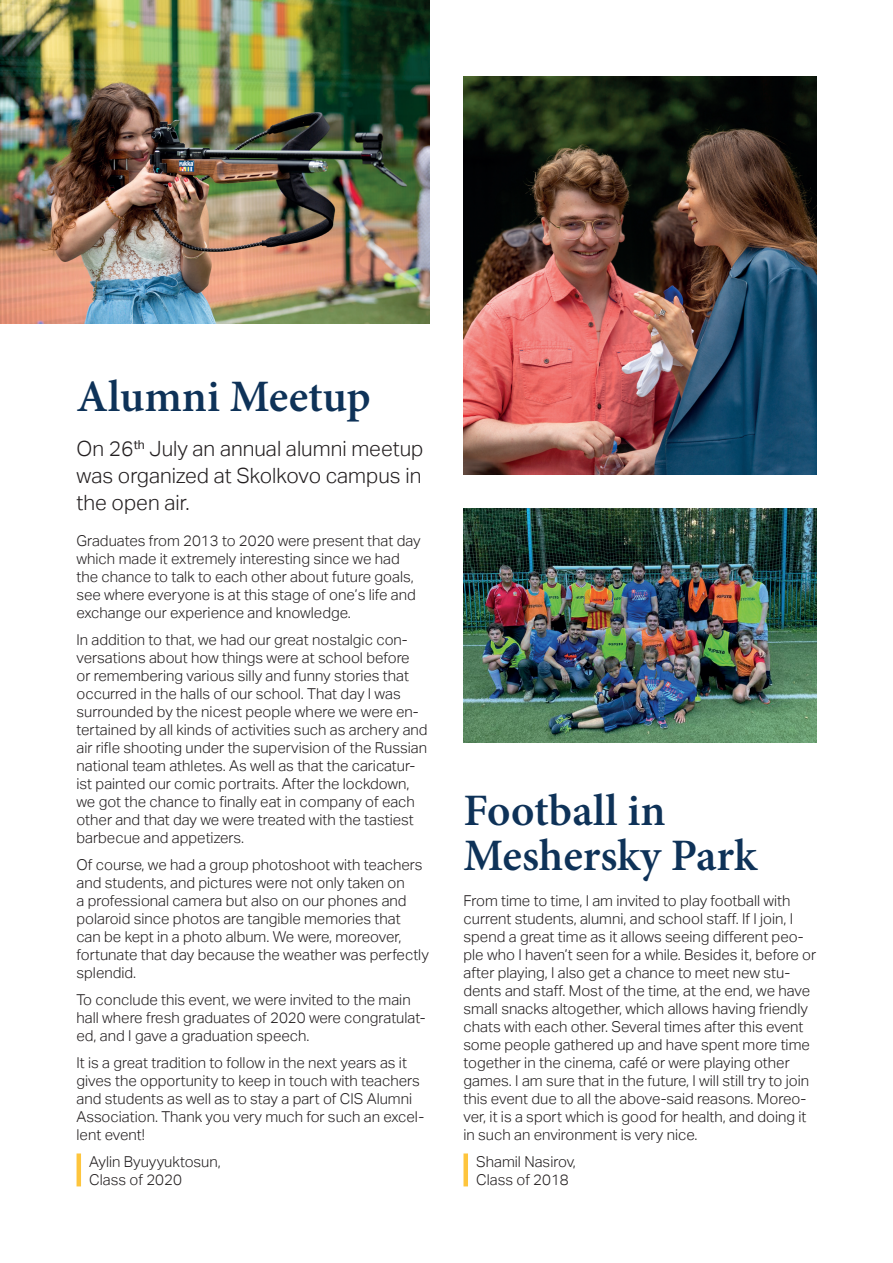
<style>
.page{position:relative;width:893px;height:1263px;background:#fff}
.page>*{position:absolute;margin:0;border:0;box-sizing:border-box;transform-origin:0 0}
.t1{font:600 45px/45px "Minion Pro";color:#0e3258}
.t2{font:300 21px/27px "Aktiv Grotesk";color:#231f20;text-align:justify}
.t3{font:300 15px/18px "Aktiv Grotesk";color:#231f20}
</style>
<div class="page">
<img style="left:463px;top:77px;width:353px;height:397px">
<img style="left:463px;top:508px;width:353px;height:234px">
<hr style="left:77px;top:1153px;width:4px;height:33px;background:#fec53d">
<div style="left:463px;top:1153px;width:5px;height:33px;background:#fec53d"></div>
<img style="left:0;top:0;width:429px;height:323px">
<h1 class="t1" style="left:77px;top:374px;width:296px">Alumni Meetup</h1>
<h2 class="t2" style="left:77px;top:435px;width:348px">On 26<sup>th</sup> July an annual alumni meetup was organized at Skolkovo campus in the open air.</h2>
<p class="t3" style="left:77px;top:532px;width:346px">Graduates from 2013 to 2020 were present that day which made it extremely interesting since we had the chance to talk to each other about future goals, see where everyone is at this stage of one’s life and exchange our experience and knowledge.</p>
<p class="t3" style="left:77px;top:631px;width:353px">In addition to that, we had our great nostalgic con&shy;versations about how things were at school before<br>or remembering various silly and funny stories that occurred in the halls of our school. That day I was surrounded by the nicest people where we were en&shy;tertained by all kinds of activities such as archery and air rifle shooting under the supervision of the Russian national team athletes. As well as that the caricatur&shy;ist painted our comic portraits. After the lockdown, we got the chance to finally eat in company of each other and that day we were treated with the tastiest barbecue and appetizers.</p>
<p class="t3" style="left:77px;top:856px;width:354px">Of course, we had a group photoshoot with teachers and students, and pictures were not only taken on<br>a professional camera but also on our phones and polaroid since photos are tangible memories that can be kept in a photo album. We were, moreover, fortunate that day because the weather was perfectly splendid.</p>
<p class="t3" style="left:77px;top:991px;width:351px">To conclude this event, we were invited to the main hall where fresh graduates of 2020 were congratulat&shy;ed, and I gave a graduation speech.</p>
<p class="t3" style="left:77px;top:1054px;width:349px">It is a great tradition to follow in the next years as it gives the opportunity to keep in touch with teachers and students as well as to stay a part of CIS Alumni Association. Thank you very much for such an excel&shy;lent event!</p>
<p class="t3" style="left:89px;top:1153px;width:133px">Aylin Byuyyuktosun,<br>Class of 2020</p>
<h1 class="t1" style="left:463px;top:788px;width:295px">Football in<br>Meshersky Park</h1>
<p class="t3" style="left:463px;top:892px;width:354px">From time to time, I am invited to play football with current students, alumni, and school staff. If I join, I spend a great time as it allows seeing different peo&shy;ple who I haven’t seen for a while. Besides it, before or after playing, I also get a chance to meet new stu&shy;dents and staff. Most of the time, at the end, we have small snacks altogether, which allows having friendly chats with each other. Several times after this event some people gathered up and have spent more time together in the cinema, café or were playing other games. I am sure that in the future, I will still try to join this event due to all the above-said reasons. Moreo&shy;ver, it is a sport which is good for health, and doing it in such an environment is very nice.</p>
<p class="t3" style="left:476px;top:1153px;width:101px">Shamil Nasirov,<br>Class of 2018</p>
</div>
